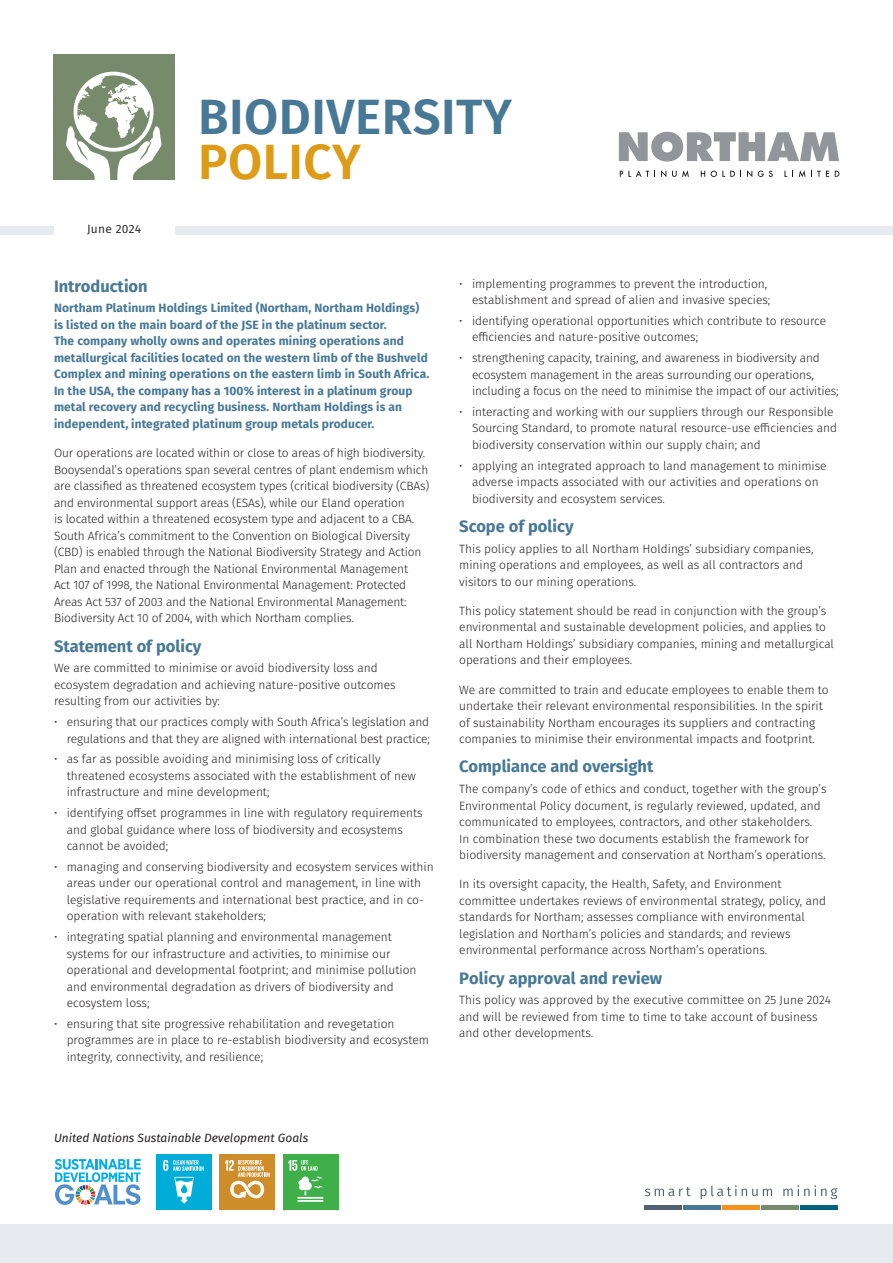
<style>
.page{position:relative;width:893px;height:1263px;background:#fff}
.page>*{position:absolute;margin:0;border:0;box-sizing:border-box;transform-origin:0 0}
._2022_H1{font:600 49.5px/45px "Fira Sans";letter-spacing:.01em;color:#477996}
.Body_copy{font:700 16.5px "Fira Sans";color:#477996}
.Body_copy-2{font:300 12px/16.5px "Fira Sans";color:#231f20}
.Body_copy-3{font:700 12px/16.5px "Fira Sans";letter-spacing:.01em;color:#477996}
.Body_copy-4{font:italic 12px "Fira Sans";color:#231f20}
.Body_copy-5{font:12px "Fira Sans";letter-spacing:.02em;color:#231f20}
.s1{color:#dd9b17}
</style>
<div class="page">
<div style="left:0;top:226px;width:893px;height:9px;background:#e7eaee"></div>
<div style="left:0;top:1225px;width:893px;height:38px;background:#e7eaee"></div>
<svg style="left:619px;top:132px;width:220px;height:30px"></svg>
<svg style="left:620px;top:170px;width:35px;height:7px"></svg>
<svg style="left:661px;top:170px;width:5px;height:7px"></svg>
<svg style="left:672px;top:170px;width:17px;height:7px"></svg>
<svg style="left:701px;top:171px;width:4px;height:6px"></svg>
<svg style="left:711px;top:171px;width:30px;height:6px"></svg>
<svg style="left:747px;top:170px;width:5px;height:7px"></svg>
<svg style="left:758px;top:171px;width:15px;height:6px"></svg>
<svg style="left:784px;top:171px;width:9px;height:6px"></svg>
<svg style="left:799px;top:170px;width:6px;height:7px"></svg>
<svg style="left:811px;top:171px;width:18px;height:6px"></svg>
<svg style="left:835px;top:171px;width:4px;height:6px"></svg>
<div style="left:53px;top:54px;width:121px;height:125px;background:#778a6c"></div>
<div style="left:156px;top:1154px;width:56px;height:56px;background:#00add9"></div>
<svg style="left:174px;top:1177px;width:20px;height:27px"></svg>
<svg style="left:163px;top:1159px;width:41px;height:12px"></svg>
<div style="left:219px;top:1154px;width:56px;height:56px;background:#cf8d29"></div>
<svg style="left:212px;top:1155px;width:58px;height:43px"></svg>
<div style="left:283px;top:1154px;width:56px;height:56px;background:#3eaf49"></div>
<hr style="left:298px;top:1197px;width:25px;height:2px;background:#fff">
<hr style="left:298px;top:1200px;width:25px;height:2px;background:#fff">
<svg style="left:288px;top:1160px;width:35px;height:35px"></svg>
<svg style="left:55px;top:1159px;width:86px;height:46px"></svg>
<div style="left:54px;top:216px;width:120px;height:26px;background:#fff"></div>
<svg style="left:644px;top:1185px;width:194px;height:25px"></svg>
<hr style="left:645px;top:1205px;width:37px;height:4px;background:#4f6172">
<hr style="left:723px;top:1205px;width:37px;height:4px;background:#f7931d">
<hr style="left:684px;top:1205px;width:37px;height:4px;background:#477996">
<hr style="left:762px;top:1205px;width:37px;height:4px;background:#778a6c">
<hr style="left:801px;top:1205px;width:37px;height:4px;background:#00627e">
<svg style="left:66px;top:72px;width:96px;height:108px"></svg>
<p class="Body_copy-5" style="left:87px;top:221px;width:56px">June 2024</p>
<p class="_2022_H1" style="left:198px;top:95px;width:315px">BIODIVERSITY<br><span class="s1">POLICY</span></p>
<p class="Body_copy" style="left:54px;top:272px;width:95px">Introduction</p>
<p class="Body_copy-3" style="left:54px;top:299px;width:377px">Northam Platinum Holdings Limited (Northam, Northam Holdings) is listed on the main board of the JSE in the platinum sector.<br>The company wholly owns and operates mining operations and metallurgical facilities located on the western limb of the Bushveld Complex and mining operations on the eastern limb in South Africa.<br>In the USA, the company has a 100% interest in a platinum group metal recovery and recycling business. Northam Holdings is an independent, integrated platinum group metals producer.</p>
<p class="Body_copy-2" style="left:54px;top:445px;width:377px">Our operations are located within or close to areas of high biodiversity.<br>Booysendal’s operations span several centres of plant endemism which are classified as threatened ecosystem types (critical biodiversity (CBAs) and environmental support areas (ESAs), while our Eland operation<br>is located within a threatened ecosystem type and adjacent to a CBA.<br>South Africa’s commitment to the Convention on Biological Diversity (CBD) is enabled through the National Biodiversity Strategy and Action Plan and enacted through the National Environmental Management<br>Act 107 of 1998, the National Environmental Management: Protected Areas Act 537 of 2003 and the National Environmental Management:<br>Biodiversity Act 10 of 2004, with which Northam complies.</p>
<p class="Body_copy" style="left:54px;top:632px;width:149px">Statement of policy</p>
<p class="Body_copy-2" style="left:54px;top:660px;width:343px">We are committed to minimise or avoid biodiversity loss and ecosystem degradation and achieving nature-positive outcomes resulting from our activities by:</p>
<p class="Body_copy-2" style="left:54px;top:713px;width:377px;text-align:right">• ensuring that our practices comply with South Africa’s legislation and regulations and that they are aligned with international best practice;</p>
<p class="Body_copy-2" style="left:67px;top:751px;width:351px;text-indent:-13px">• as far as possible avoiding and minimising loss of critically threatened ecosystems associated with the establishment of new infrastructure and mine development;</p>
<p class="Body_copy-2" style="left:67px;top:804px;width:357px;text-indent:-13px">• identifying offset programmes in line with regulatory requirements and global guidance where loss of biodiversity and ecosystems cannot be avoided;</p>
<p class="Body_copy-2" style="left:67px;top:858px;width:368px;text-indent:-13px">• managing and conserving biodiversity and ecosystem services within areas under our operational control and management, in line with legislative requirements and international best practice, and in co&shy;operation with relevant stakeholders;</p>
<p class="Body_copy-2" style="left:67px;top:928px;width:351px;text-indent:-13px">• integrating spatial planning and environmental management systems for our infrastructure and activities, to minimise our operational and developmental footprint; and minimise pollution and environmental degradation as drivers of biodiversity and ecosystem loss;</p>
<p class="Body_copy-2" style="left:67px;top:1015px;width:364px;text-indent:-13px">• ensuring that site progressive rehabilitation and revegetation programmes are in place to re-establish biodiversity and ecosystem integrity, connectivity, and resilience;</p>
<p class="Body_copy-2" style="left:459px;top:275px;width:313px;text-align:right">• implementing programmes to prevent the introduction, establishment and spread of alien and invasive species;</p>
<p class="Body_copy-2" style="left:472px;top:312px;width:356px;text-indent:-13px">• identifying operational opportunities which contribute to resource efficiencies and nature-positive outcomes;</p>
<p class="Body_copy-2" style="left:472px;top:349px;width:368px;text-indent:-13px">• strengthening capacity, training, and awareness in biodiversity and ecosystem management in the areas surrounding our operations, including a focus on the need to minimise the impact of our activities;</p>
<p class="Body_copy-2" style="left:472px;top:403px;width:367px;text-indent:-13px">• interacting and working with our suppliers through our Responsible<br>Sourcing Standard, to promote natural resource-use efficiencies and biodiversity conservation within our supply chain; and</p>
<p class="Body_copy-2" style="left:472px;top:457px;width:356px;text-indent:-13px">• applying an integrated approach to land management to minimise adverse impacts associated with our activities and operations on biodiversity and ecosystem services.</p>
<p class="Body_copy" style="left:459px;top:512px;width:116px">Scope of policy</p>
<p class="Body_copy-2" style="left:459px;top:540px;width:356px">This policy applies to all Northam Holdings’ subsidiary companies, mining operations and employees, as well as all contractors and visitors to our mining operations.</p>
<p class="Body_copy-2" style="left:459px;top:602px;width:376px">This policy statement should be read in conjunction with the group’s environmental and sustainable development policies, and applies to all Northam Holdings’ subsidiary companies, mining and metallurgical operations and their employees.</p>
<p class="Body_copy-2" style="left:459px;top:681px;width:371px">We are committed to train and educate employees to enable them to undertake their relevant environmental responsibilities. In the spirit of sustainability Northam encourages its suppliers and contracting companies to minimise their environmental impacts and footprint.</p>
<p class="Body_copy" style="left:459px;top:753px;width:196px">Compliance and oversight</p>
<p class="Body_copy-2" style="left:459px;top:780px;width:369px">The company’s code of ethics and conduct, together with the group’s Environmental Policy document, is regularly reviewed, updated, and communicated to employees, contractors, and other stakeholders.<br>In combination these two documents establish the framework for biodiversity management and conservation at Northam’s operations.</p>
<p class="Body_copy-2" style="left:459px;top:876px;width:368px">In its oversight capacity, the Health, Safety, and Environment committee undertakes reviews of environmental strategy, policy, and standards for Northam; assesses compliance with environmental legislation and Northam’s policies and standards; and reviews environmental performance across Northam’s operations.</p>
<p class="Body_copy" style="left:459px;top:964px;width:205px">Policy approval and review</p>
<p class="Body_copy-2" style="left:459px;top:992px;width:373px">This policy was approved by the executive committee on 25 June 2024 and will be reviewed from time to time to take account of business and other developments.</p>
<p class="Body_copy-4" style="left:54px;top:1128px;width:256px">United Nations Sustainable Development Goals</p>
</div>
